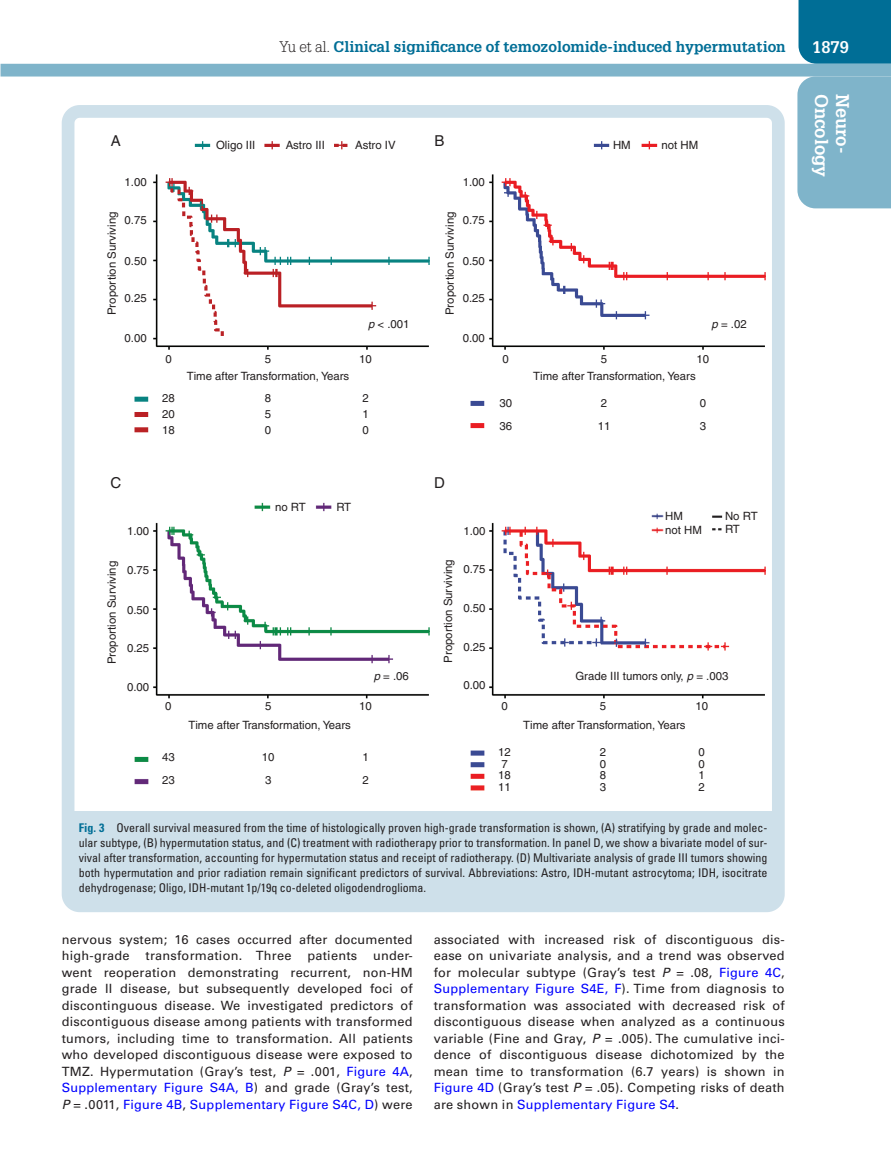
<style>
.page{position:relative;width:891px;height:1175px;background:#fff}
.page>*{position:absolute;margin:0;border:0;box-sizing:border-box;transform-origin:0 0}
.t1{font:700 18px "Glypha LT Std";color:#fff}
.t2{font:700 16.5px "Glypha LT Std";color:#fff}
.t3{font:700 15px "Glypha LT Std";color:#006e96}
.t4{font:15px "Helvetica";color:#231f20}
.t5{font:12.75px/16.5px "Univers LT Std";letter-spacing:.02em;color:#231f20;text-align:justify}
.t6{font:condensed 12px/15px "Univers LT Std";color:#231f20;text-align:justify}
.t7{font:11.4px/11.7px "Helvetica";color:#231f20}
.s1{font-weight:300;color:#231f20}
.s2{font-style:italic}
.s3{font-weight:700;color:#006e96}
.s4{color:#00f}
</style>
<div class="page">
<div style="left:799px;top:0;width:92px;height:64px;background:#006e96"></div>
<div style="left:1px;top:64px;width:890px;height:12px;background:#7fb4ca"></div>
<div style="left:797px;top:76px;width:94px;height:132px;background:#7fb4ca"></div>
<div style="left:70px;top:810px;width:706px;height:89px;background:#cee0ea"></div>
<img style="left:134px;top:141px;width:631px;height:650px">
<div style="left:62px;top:105px;width:723px;height:807px;border:13px solid #cee0ea;border-radius:12px"></div>
<p class="t4" style="left:111px;top:132px;width:12px">A</p>
<p class="t7" style="left:125px;top:176px;width:24px">1.00</p>
<p class="t7" style="left:125px;top:214px;width:24px">0.75</p>
<p class="t7" style="left:125px;top:255px;width:24px">0.50</p>
<p class="t7" style="left:125px;top:292px;width:24px">0.25</p>
<p class="t7" style="left:125px;top:332px;width:24px">0.00</p>
<p class="t7" style="left:106px;top:315px;width:105px;rotate:-90deg">Proportion Surviving</p>
<p class="t3" style="left:279px;top:37px;width:508px"><span class="s1">Yu et al.</span> Clinical significance of temozolomide-induced hypermutation</p>
<p class="t2" style="left:812px;top:37px;width:38px">1879</p>
<h1 class="t1" style="left:833px;top:94px;width:85px;rotate:90deg">Oncology</h1>
<h1 class="t1" style="left:854px;top:94px;width:61px;rotate:90deg">Neuro-</h1>
<p class="t4" style="left:435px;top:132px;width:12px">B</p>
<p class="t7" style="left:216px;top:139px;width:41px">Oligo III</p>
<p class="t7" style="left:286px;top:139px;width:41px">Astro III</p>
<p class="t7" style="left:355px;top:139px;width:42px">Astro IV</p>
<p class="t7" style="left:613px;top:139px;width:19px">HM</p>
<p class="t7" style="left:662px;top:139px;width:38px">not HM</p>
<p class="t7" style="left:463px;top:176px;width:24px">1.00</p>
<p class="t7" style="left:463px;top:214px;width:24px">0.75</p>
<p class="t7" style="left:463px;top:255px;width:24px">0.50</p>
<p class="t7" style="left:463px;top:292px;width:24px">0.25</p>
<p class="t7" style="left:463px;top:332px;width:24px">0.00</p>
<p class="t7" style="left:444px;top:315px;width:105px;rotate:-90deg">Proportion Surviving</p>
<p class="t7" style="left:368px;top:318px;width:43px"><span class="s2">p</span> &lt; .001</p>
<p class="t7" style="left:712px;top:318px;width:37px"><span class="s2">p</span> = .02</p>
<p class="t7" style="left:165px;top:353px;width:8px">0</p>
<p class="t7" style="left:265px;top:353px;width:8px">5</p>
<p class="t7" style="left:359px;top:353px;width:14px">10</p>
<p class="t7" style="left:187px;top:370px;width:164px">Time after Transformation, Years</p>
<p class="t7" style="left:162px;top:392px;width:14px">28</p>
<p class="t7" style="left:265px;top:392px;width:8px">8</p>
<p class="t7" style="left:362px;top:392px;width:8px">2</p>
<p class="t7" style="left:162px;top:408px;width:14px">20</p>
<p class="t7" style="left:265px;top:408px;width:8px">5</p>
<p class="t7" style="left:362px;top:408px;width:8px">1</p>
<p class="t7" style="left:162px;top:423px;width:14px">18</p>
<p class="t7" style="left:265px;top:423px;width:8px">0</p>
<p class="t7" style="left:362px;top:423px;width:8px">0</p>
<p class="t7" style="left:503px;top:353px;width:8px">0</p>
<p class="t7" style="left:601px;top:353px;width:8px">5</p>
<p class="t7" style="left:697px;top:353px;width:14px">10</p>
<p class="t7" style="left:533px;top:370px;width:164px">Time after Transformation, Years</p>
<p class="t7" style="left:499px;top:397px;width:14px">30</p>
<p class="t7" style="left:601px;top:397px;width:8px">2</p>
<p class="t7" style="left:700px;top:397px;width:8px">0</p>
<p class="t7" style="left:499px;top:420px;width:14px">36</p>
<p class="t7" style="left:598px;top:420px;width:14px">11</p>
<p class="t7" style="left:700px;top:420px;width:8px">3</p>
<p class="t4" style="left:110px;top:474px;width:12px">C</p>
<p class="t4" style="left:434px;top:474px;width:12px">D</p>
<p class="t7" style="left:106px;top:664px;width:105px;rotate:-90deg">Proportion Surviving</p>
<p class="t7" style="left:127px;top:525px;width:24px">1.00</p>
<p class="t7" style="left:127px;top:564px;width:24px">0.75</p>
<p class="t7" style="left:127px;top:604px;width:24px">0.50</p>
<p class="t7" style="left:127px;top:641px;width:24px">0.25</p>
<p class="t7" style="left:127px;top:681px;width:24px">0.00</p>
<p class="t7" style="left:275px;top:501px;width:32px">no RT</p>
<p class="t7" style="left:336px;top:501px;width:16px">RT</p>
<p class="t7" style="left:374px;top:669px;width:37px"><span class="s2">p</span> = .06</p>
<p class="t7" style="left:165px;top:700px;width:8px">0</p>
<p class="t7" style="left:265px;top:700px;width:8px">5</p>
<p class="t7" style="left:359px;top:700px;width:14px">10</p>
<p class="t7" style="left:188px;top:719px;width:164px">Time after Transformation, Years</p>
<p class="t7" style="left:442px;top:662px;width:105px;rotate:-90deg">Proportion Surviving</p>
<p class="t7" style="left:463px;top:525px;width:24px">1.00</p>
<p class="t7" style="left:463px;top:563px;width:24px">0.75</p>
<p class="t7" style="left:463px;top:602px;width:24px">0.50</p>
<p class="t7" style="left:463px;top:640px;width:24px">0.25</p>
<p class="t7" style="left:463px;top:679px;width:24px">0.00</p>
<p class="t7" style="left:665px;top:509px;width:38px;line-height:13.8px">HM<br>not HM</p>
<p class="t7" style="left:725px;top:510px;width:34px">No RT</p>
<p class="t7" style="left:725px;top:522px;width:16px">RT</p>
<p class="t7" style="left:575px;top:669px;width:155px">Grade III tumors only, <span class="s2">p</span> = .003</p>
<p class="t7" style="left:501px;top:700px;width:8px">0</p>
<p class="t7" style="left:600px;top:700px;width:8px">5</p>
<p class="t7" style="left:695px;top:700px;width:14px">10</p>
<p class="t7" style="left:523px;top:719px;width:164px">Time after Transformation, Years</p>
<p class="t7" style="left:498px;top:746px;width:14px">12</p>
<p class="t7" style="left:600px;top:746px;width:8px;text-align:justify">2<br>0<br>8<br>3</p>
<p class="t7" style="left:699px;top:746px;width:8px;text-align:justify">0<br>0<br>1<br>2</p>
<p class="t7" style="left:162px;top:751px;width:14px">43</p>
<p class="t7" style="left:262px;top:751px;width:14px">10</p>
<p class="t7" style="left:362px;top:751px;width:8px">1</p>
<p class="t7" style="left:162px;top:774px;width:14px">23</p>
<p class="t7" style="left:265px;top:774px;width:8px">3</p>
<p class="t7" style="left:362px;top:774px;width:8px">2</p>
<p class="t6" style="left:79px;top:820px;width:690px"><span class="s3">Fig. 3</span> Overall survival measured from the time of histologically proven high-grade transformation is shown, (A) stratifying by grade and molec&shy;ular subtype, (B) hypermutation status, and (C) treatment with radiotherapy prior to transformation. In panel D, we show a bivariate model of sur&shy;vival after transformation, accounting for hypermutation status and receipt of radiotherapy. (D) Multivariate analysis of grade III tumors showing both hypermutation and prior radiation remain significant predictors of survival. Abbreviations: Astro, IDH-mutant astrocytoma; IDH, isocitrate dehydrogenase; Oligo, IDH-mutant 1p/19q co-deleted oligodendroglioma.</p>
<p class="t7" style="left:498px;top:757px;width:14px">7<br>18<br>11</p>
<p class="t5" style="left:62px;top:931px;width:353px">nervous system; 16 cases occurred after documented high-grade transformation. Three patients under&shy;went reoperation demonstrating recurrent, non-HM grade II disease, but subsequently developed foci of discontinguous disease. We investigated predictors of discontiguous disease among patients with transformed tumors, including time to transformation. All patients who developed discontiguous disease were exposed to TMZ. Hypermutation (Gray’s test, <span class="s2">P</span> = .001, <span class="s4">Figure 4A</span>, <span class="s4">Supplementary Figure S4A, B</span>) and grade (Gray’s test, <span class="s2">P</span> = .0011, <span class="s4">Figure 4B</span>, <span class="s4">Supplementary Figure S4C, D</span>) were</p>
<p class="t5" style="left:434px;top:931px;width:353px">associated with increased risk of discontiguous dis&shy;ease on univariate analysis, and a trend was observed for molecular subtype (Gray’s test <span class="s2">P</span> = .08, <span class="s4">Figure 4C</span>, <span class="s4">Supplementary Figure S4E, F</span>). Time from diagnosis to transformation was associated with decreased risk of discontiguous disease when analyzed as a continuous variable (Fine and Gray, <span class="s2">P</span> = .005). The cumulative inci&shy;dence of discontiguous disease dichotomized by the mean time to transformation (6.7 years) is shown in <span class="s4">Figure 4D</span> (Gray’s test <span class="s2">P</span> = .05). Competing risks of death are shown in <span class="s4">Supplementary Figure S4</span>.</p>
</div>
